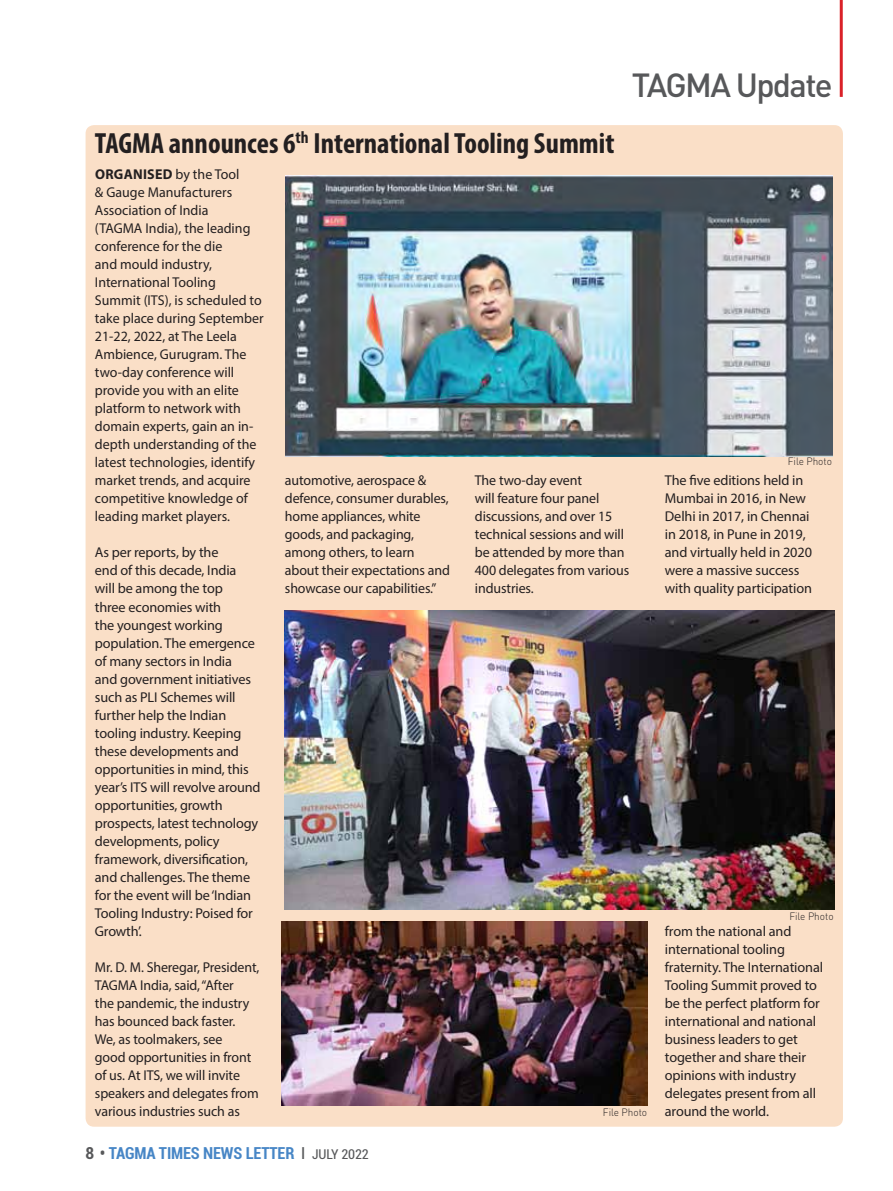
<style>
.page{position:relative;width:893px;height:1191px;background:#fff}
.page>*{position:absolute;margin:0;border:0;box-sizing:border-box;transform-origin:0 0}
.t1{font:500 33px "DIN Pro";letter-spacing:-.05em;color:#57585a}
.t2{font:700 condensed 29.25px "Myriad Pro";color:#231f20}
.t3{font:700 condensed 16.5px "Roboto";letter-spacing:-.01em;color:#4786c6}
.t4{font:14.25px/18px "Myriad Pro";letter-spacing:-.01em;color:#231f20}
.t5{font:300 10.5px "DIN Pro";color:#231f20;scale:.95 1}
.s1{font-weight:700}
.s2{color:#57585a}
.s3{font-weight:400;color:#57585a}
.s4{font-weight:400;font-size:13.5px;color:#57585a}
</style>
<div class="page">
<hr style="left:839px;top:0;width:3px;height:97px;background:#da2128">
<div style="left:86px;top:125px;width:756px;height:1001px;background:#fadfc7;border-radius:9px"></div>
<img style="left:285px;top:610px;width:549px;height:299px">
<img style="left:281px;top:921px;width:366px;height:184px">
<img style="left:285px;top:176px;width:547px;height:280px">
<h1 class="t1" style="left:631px;top:62px;width:202px">TAGMA Update</h1>
<h2 class="t2" style="left:95px;top:124px;width:521px">TAGMA announces 6<sup>th</sup> International Tooling Summit</h2>
<p class="t4" style="left:95px;top:165px;width:170px"><span class="s1">ORGANISED</span> by the Tool<br>&amp; Gauge Manufacturers<br>Association of India<br>(TAGMA India), the leading conference for the die<br>and mould industry,<br>International Tooling<br>Summit (ITS), is scheduled to take place during September<br>21-22, 2022, at The Leela<br>Ambience, Gurugram. The two-day conference will provide you with an elite platform to network with domain experts, gain an in&shy;depth understanding of the latest technologies, identify market trends, and acquire competitive knowledge of leading market players.</p>
<p class="t4" style="left:95px;top:543px;width:167px">As per reports, by the<br>end of this decade, India<br>will be among the top<br>three economies with<br>the youngest working population. The emergence of many sectors in India<br>and government initiatives such as PLI Schemes will further help the Indian tooling industry. Keeping these developments and opportunities in mind, this year’s ITS will revolve around opportunities, growth prospects, latest technology developments, policy framework, diversification, and challenges. The theme for the event will be ‘Indian<br>Tooling Industry: Poised for<br>Growth’.</p>
<p class="t4" style="left:95px;top:957px;width:166px">Mr. D. M. Sheregar, President,<br>TAGMA India, said, “After<br>the pandemic, the industry has bounced back faster.<br>We, as toolmakers, see<br>good opportunities in front of us. At ITS, we will invite speakers and delegates from various industries such as</p>
<p class="t5" style="left:787px;top:454px;width:48px">File Photo</p>
<p class="t4" style="left:285px;top:471px;width:167px">automotive, aerospace &amp; defence, consumer durables, home appliances, white goods, and packaging, among others, to learn about their expectations and showcase our capabilities.”</p>
<p class="t4" style="left:475px;top:471px;width:156px">The two-day event<br>will feature four panel discussions, and over 15 technical sessions and will be attended by more than<br>400 delegates from various industries.</p>
<p class="t4" style="left:664px;top:471px;width:149px">The five editions held in<br>Mumbai in 2016, in New<br>Delhi in 2017, in Chennai in 2018, in Pune in 2019, and virtually held in 2020 were a massive success with quality participation</p>
<p class="t5" style="left:789px;top:908px;width:48px">File Photo</p>
<p class="t4" style="left:664px;top:921px;width:160px">from the national and international tooling fraternity. The International<br>Tooling Summit proved to be the perfect platform for international and national business leaders to get together and share their opinions with industry delegates present from all around the world.</p>
<p class="t5" style="left:603px;top:1104px;width:48px">File Photo</p>
<p class="t3" style="left:86px;top:1141px;width:285px"><span class="s2">8 •</span> TAGMA TIMES NEWS LETTER <span class="s3">I</span> <span class="s4">JULY 2022</span></p>
</div>
